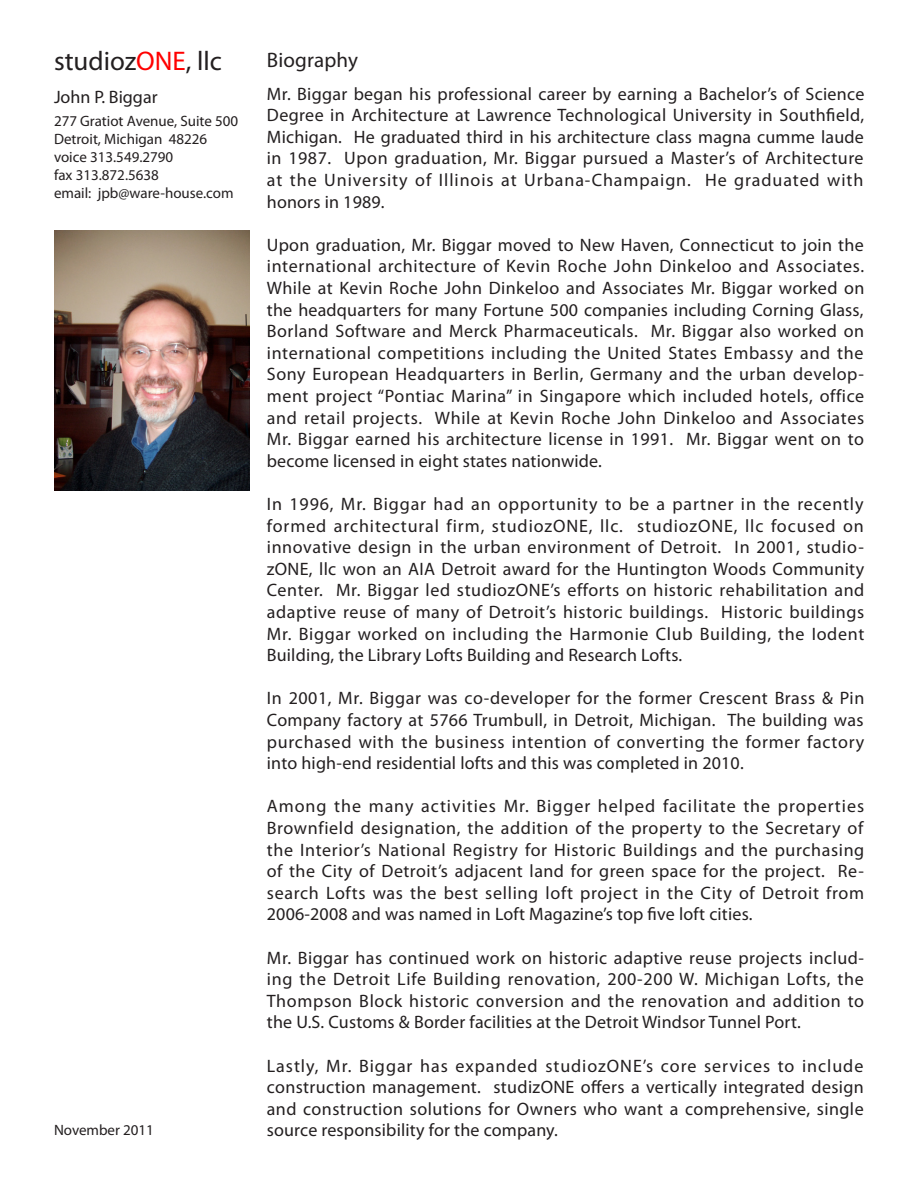
<style>
.page{position:relative;width:918px;height:1188px;background:#fff}
.page>*{position:absolute;margin:0;border:0;box-sizing:border-box;transform-origin:0 0}
.t1{font:27px "Myriad Pro";color:#231f20}
.t2{font:21px "Myriad Pro";letter-spacing:.01em;color:#231f20}
.t3{font:18px/21.6px "Myriad Pro";letter-spacing:.01em;color:#231f20;text-align:justify}
.t4{font:15px "Myriad Pro";color:#231f20}
.s1{color:#f00}
</style>
<div class="page">
<img style="left:54px;top:231px;width:196px;height:259px">
<p class="t1" style="left:54px;top:44px;width:169px">studioz<span class="s1">ONE</span>, llc</p>
<p class="t3" style="left:54px;top:86px;width:105px">John P. Biggar</p>
<p class="t4" style="left:54px;top:112px;width:186px">277 Gratiot Avenue, Suite 500</p>
<p class="t4" style="left:54px;top:130px;width:155px">Detroit, Michigan 48226</p>
<p class="t4" style="left:54px;top:148px;width:121px">voice 313.549.2790</p>
<p class="t4" style="left:54px;top:166px;width:106px">fax 313.872.5638</p>
<p class="t4" style="left:54px;top:184px;width:181px">email: jpb@ware-house.com</p>
<p class="t4" style="left:54px;top:1121px;width:102px">November 2011</p>
<p class="t2" style="left:267px;top:47px;width:93px">Biography</p>
<p class="t3" style="left:267px;top:82px;width:599px">Mr. Biggar began his professional career by earning a Bachelor’s of Science Degree in Architecture at Lawrence Technological University in Southfield, Michigan. He graduated third in his architecture class magna cumme laude in 1987. Upon graduation, Mr. Biggar pursued a Master’s of Architecture at the University of Illinois at Urbana-Champaign. He graduated with honors in 1989.</p>
<p class="t3" style="left:267px;top:234px;width:599px">Upon graduation, Mr. Biggar moved to New Haven, Connecticut to join the international architecture of Kevin Roche John Dinkeloo and Associates.<br>While at Kevin Roche John Dinkeloo and Associates Mr. Biggar worked on the headquarters for many Fortune 500 companies including Corning Glass, Borland Software and Merck Pharmaceuticals. Mr. Biggar also worked on international competitions including the United States Embassy and the Sony European Headquarters in Berlin, Germany and the urban develop&shy;ment project “Pontiac Marina” in Singapore which included hotels, office and retail projects. While at Kevin Roche John Dinkeloo and Associates Mr. Biggar earned his architecture license in 1991. Mr. Biggar went on to become licensed in eight states nationwide.</p>
<p class="t3" style="left:267px;top:493px;width:599px">In 1996, Mr. Biggar had an opportunity to be a partner in the recently formed architectural firm, studiozONE, llc. studiozONE, llc focused on innovative design in the urban environment of Detroit. In 2001, studio&shy;zONE, llc won an AIA Detroit award for the Huntington Woods Community Center. Mr. Biggar led studiozONE’s efforts on historic rehabilitation and adaptive reuse of many of Detroit’s historic buildings. Historic buildings Mr. Biggar worked on including the Harmonie Club Building, the Iodent Building, the Library Lofts Building and Research Lofts.</p>
<p class="t3" style="left:267px;top:687px;width:599px">In 2001, Mr. Biggar was co-developer for the former Crescent Brass &amp; Pin Company factory at 5766 Trumbull, in Detroit, Michigan. The building was purchased with the business intention of converting the former factory into high-end residential lofts and this was completed in 2010.</p>
<p class="t3" style="left:267px;top:795px;width:599px">Among the many activities Mr. Bigger helped facilitate the properties Brownfield designation, the addition of the property to the Secretary of the Interior’s National Registry for Historic Buildings and the purchasing of the City of Detroit’s adjacent land for green space for the project. Re&shy;search Lofts was the best selling loft project in the City of Detroit from 2006-2008 and was named in Loft Magazine’s top five loft cities.</p>
<p class="t3" style="left:267px;top:946px;width:599px">Mr. Biggar has continued work on historic adaptive reuse projects includ&shy;ing the Detroit Life Building renovation, 200-200 W. Michigan Lofts, the Thompson Block historic conversion and the renovation and addition to the U.S. Customs &amp; Border facilities at the Detroit Windsor Tunnel Port.</p>
<p class="t3" style="left:267px;top:1054px;width:598px">Lastly, Mr. Biggar has expanded studiozONE’s core services to include construction management. studizONE offers a vertically integrated design and construction solutions for Owners who want a comprehensive, single source responsibility for the company.</p>
</div>
